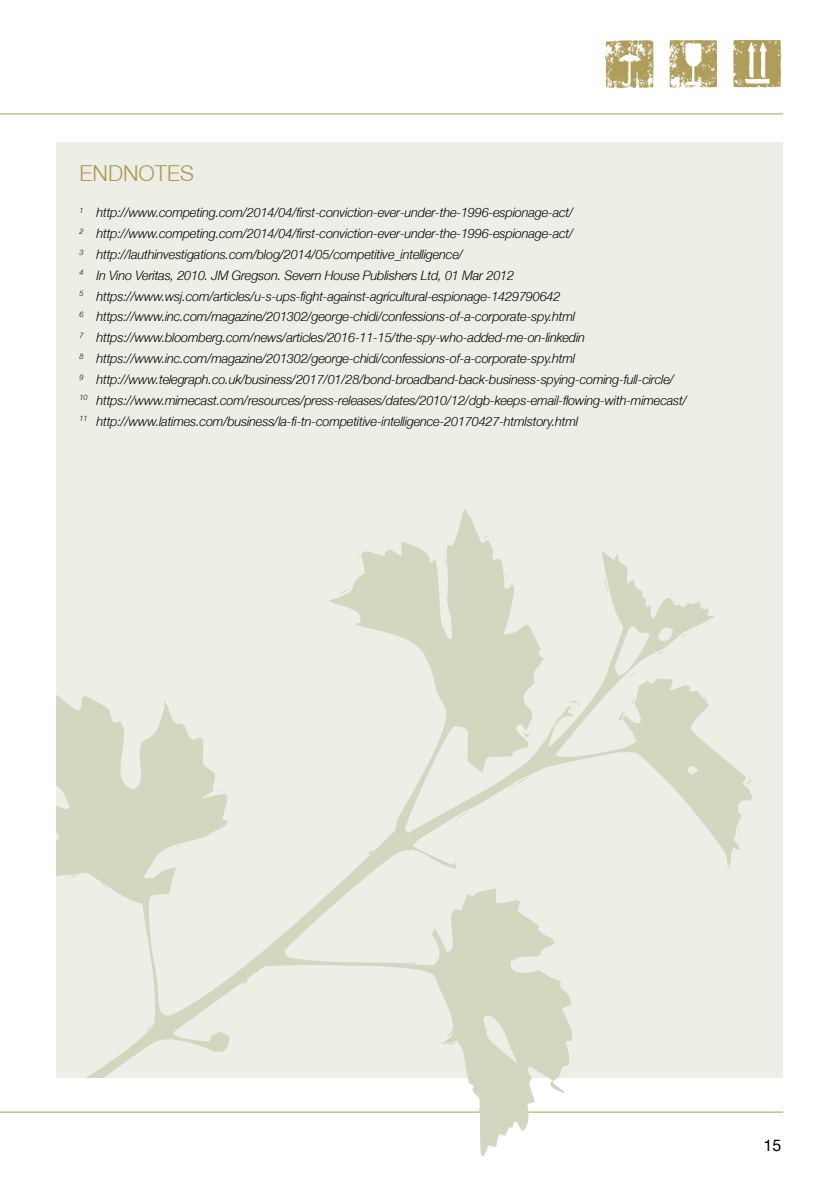
<style>
.page{position:relative;width:840px;height:1191px;background:#fff}
.page>*{position:absolute;margin:0;border:0;box-sizing:border-box;transform-origin:0 0}
.t1{font:300 22px "Helvetica Neue LT";color:#ac9953}
.t2{font:16px "Helvetica Neue LT";color:#000}
.t3{font:italic 300 13px/20.8px "Helvetica Neue LT";letter-spacing:-.015em;color:#000}
</style>
<div class="page">
<hr style="left:0;top:1111px;width:782px;height:1px;background:#ac9953">
<hr style="left:0;top:113px;width:782px;height:1px;background:#ac9953">
<img style="left:733px;top:40px;width:47px;height:47px">
<div style="left:57px;top:142px;width:725px;height:935px;background:#edefe6"></div>
<svg style="left:57px;top:508px;width:695px;height:569px"></svg>
<svg style="left:424px;top:869px;width:168px;height:288px"></svg>
<h1 class="t1" style="left:79px;top:160px;width:116px">ENDNOTES</h1>
<p class="t3" style="left:79px;top:202px;width:608px"><sup>1</sup> http://www.competing.com/2014/04/first-conviction-ever-under-the-1996-espionage-act/<br><sup>2</sup> http://www.competing.com/2014/04/first-conviction-ever-under-the-1996-espionage-act/<br><sup>3</sup> http://lauthinvestigations.com/blog/2014/05/competitive_intelligence/<br><sup>4</sup> In Vino Veritas, 2010. JM Gregson. Severn House Publishers Ltd, 01 Mar 2012<br><sup>5</sup> https://www.wsj.com/articles/u-s-ups-fight-against-agricultural-espionage-1429790642<br><sup>6</sup> https://www.inc.com/magazine/201302/george-chidi/confessions-of-a-corporate-spy.html<br><sup>7</sup> https://www.bloomberg.com/news/articles/2016-11-15/the-spy-who-added-me-on-linkedin<br><sup>8</sup> https://www.inc.com/magazine/201302/george-chidi/confessions-of-a-corporate-spy.html<br><sup>9</sup> http://www.telegraph.co.uk/business/2017/01/28/bond-broadband-back-business-spying-coming-full-circle/<br><sup>10</sup> https://www.mimecast.com/resources/press-releases/dates/2010/12/dgb-keeps-email-flowing-with-mimecast/ <sup>11</sup> http://www.latimes.com/business/la-fi-tn-competitive-intelligence-20170427-htmlstory.html</p>
<p class="t2" style="left:763px;top:1136px;width:19px">15</p>
</div>
